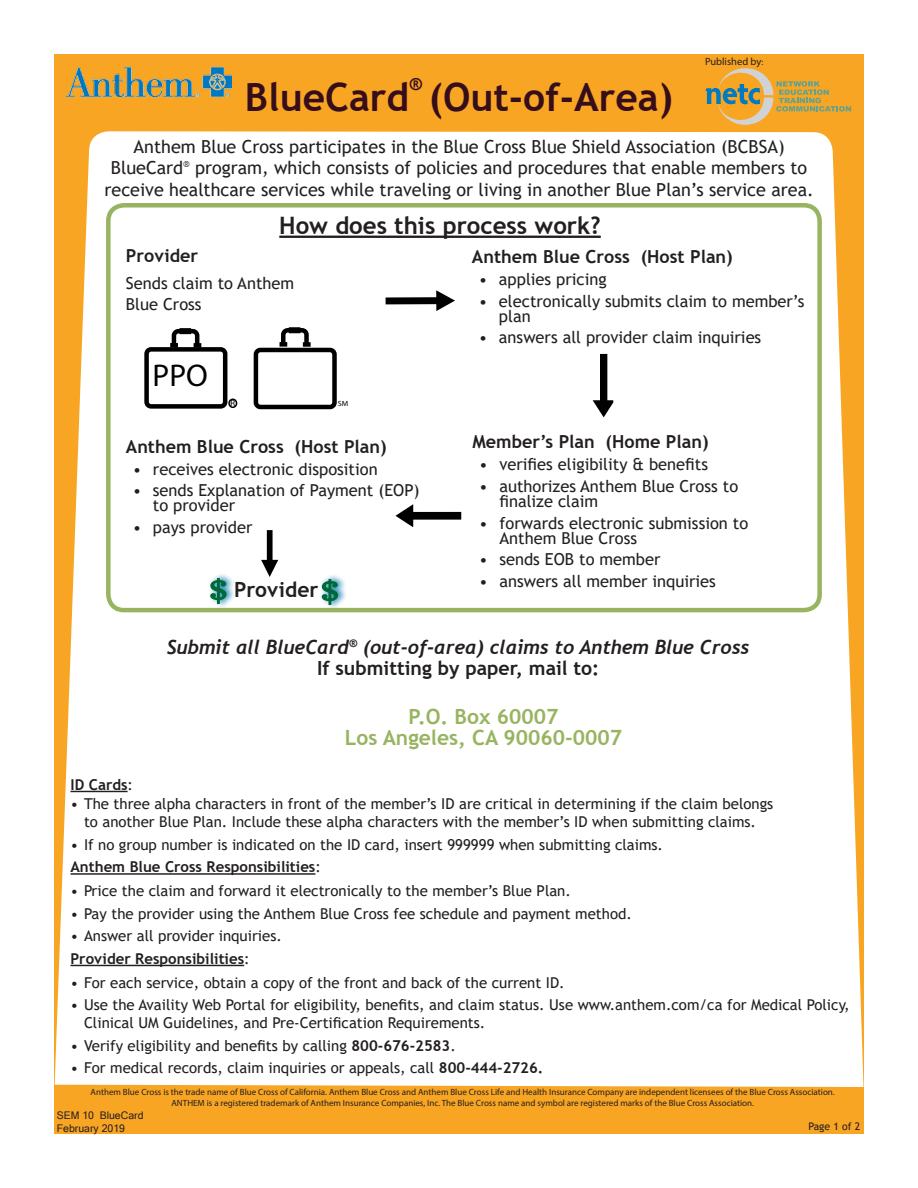
<style>
.page{position:relative;width:918px;height:1188px;background:#fff}
.page>*{position:absolute;margin:0;border:0;box-sizing:border-box;transform-origin:0 0}
.t1{font:700 39px "Trebuchet MS";color:#360e1b}
.t2{font:31.5px "Myriad Pro";color:#000}
.t3{font:700 24px "Trebuchet MS";color:#231f20}
.t4{font:700 21px "Trebuchet MS";color:#98b460}
.t5{font:700 21px "Trebuchet MS";color:#231f20}
.t6{font:italic 700 19.5px "Trebuchet";color:#231f20}
.t7{font:700 19.5px "Trebuchet MS";color:#231f20}
.t8{font:18px/21.6px "Trebuchet MS";color:#231f20;text-align:center}
.t9{font:700 18px "Trebuchet MS";color:#231f20}
.t10{font:700 18px "Trebuchet MS";color:#360e1b}
.t11{font:16.5px/15px "Trebuchet MS";color:#231f20}
.t12{font:15px/18px "Trebuchet MS";color:#231f20;text-align:center}
.t13{font:700 15px "Trebuchet MS";color:#231f20}
.t14{font:10.5px "Microsoft Sans Serif";color:#231f20}
.t15{font:10.5px "Myriad Pro";color:#231f20}
.t16{font:10.5px "Trebuchet MS";color:#231f20}
.t17{font:9px/10.8px "Myriad Pro";color:#231f20;text-align:center}
.t18{font:9px "Myriad Pro";color:#000;scale:1.08 1}
.t19{font:7.5px "Myriad Pro";color:#000;scale:1.08 1}
.s1{font-size:9px}
.s2{font-weight:400}
.s3{font-weight:700}
</style>
<div class="page">
<div style="left:54px;top:54px;width:810px;height:1080px;background:#f9a524"></div>
<div style="left:55px;top:131px;width:809px;height:956px;background:#fff"></div>
<div style="left:106px;top:203px;width:716px;height:409px;border:4px solid #98b460;border-radius:16px"></div>
<svg style="left:208px;top:572px;width:27px;height:38px"></svg>
<svg style="left:209px;top:577px;width:18px;height:28px"></svg>
<hr style="left:70px;top:791px;width:58px;height:1px;background:#231f20">
<hr style="left:70px;top:873px;width:245px;height:2px;background:#231f20">
<hr style="left:70px;top:965px;width:174px;height:1px;background:#231f20">
<hr style="left:279px;top:236px;width:322px;height:2px;background:#231f20">
<svg style="left:705px;top:68px;width:146px;height:57px"></svg>
<img style="left:66px;top:67px;width:165px;height:30px">
<div style="left:267px;top:530px;width:6px;height:33px;background:#000"></div>
<svg style="left:261px;top:560px;width:17px;height:17px"></svg>
<div style="left:386px;top:297px;width:53px;height:7px;background:#000"></div>
<svg style="left:436px;top:290px;width:19px;height:21px"></svg>
<div style="left:410px;top:512px;width:51px;height:7px;background:#000"></div>
<svg style="left:395px;top:504px;width:18px;height:23px"></svg>
<div style="left:147px;top:349px;width:78px;height:57px;background:#fff;border-radius:4px"></div>
<div style="left:144px;top:347px;width:83px;height:62px;border:4px solid #000;border-radius:4px"></div>
<svg style="left:169px;top:327px;width:33px;height:24px"></svg>
<div style="left:179px;top:328px;width:12px;height:6px;background:#000"></div>
<div style="left:228px;top:398px;width:9px;height:10px;border:2px solid #000;border-radius:50%"></div>
<svg style="left:319px;top:573px;width:28px;height:38px"></svg>
<svg style="left:321px;top:578px;width:18px;height:28px"></svg>
<div style="left:256px;top:350px;width:79px;height:57px;background:#fff;border-radius:4px"></div>
<div style="left:254px;top:348px;width:83px;height:61px;border:4px solid #000;border-radius:4px"></div>
<svg style="left:279px;top:326px;width:32px;height:24px"></svg>
<div style="left:303px;top:342px;width:8px;height:5px;background:#000"></div>
<div style="left:289px;top:327px;width:11px;height:6px;background:#000"></div>
<div style="left:600px;top:354px;width:7px;height:49px;background:#000"></div>
<svg style="left:593px;top:400px;width:20px;height:17px"></svg>
<p class="t1" style="left:245px;top:73px;width:166px">BlueCard</p>
<p class="t10" style="left:409px;top:72px;width:14px">®</p>
<p class="t1" style="left:429px;top:73px;width:246px">(Out-of-Area)</p>
<p class="t15" style="left:705px;top:55px;width:60px">Published by<span class="s1">:</span></p>
<p class="t8" style="left:105px;top:135px;width:711px">Anthem Blue Cross participates in the Blue Cross Blue Shield Association (BCBSA)<br>BlueCard<sup>®</sup> program, which consists of policies and procedures that enable members to receive healthcare services while traveling or living in another Blue Plan’s service area.</p>
<p class="t3" style="left:279px;top:210px;width:323px">How does this process work?</p>
<p class="t9" style="left:126px;top:244px;width:74px">Provider</p>
<p class="t11" style="left:126px;top:273px;width:170px;line-height:21px">Sends claim to Anthem<br>Blue Cross</p>
<h2 class="t2" style="left:153px;top:356px;width:57px">PPO</h2>
<p class="t18" style="left:230px;top:398px;width:6px">R</p>
<p class="t19" style="left:338px;top:399px;width:11px">SM</p>
<p class="t9" style="left:126px;top:435px;width:262px">Anthem Blue Cross (Host Plan)</p>
<p class="t11" style="left:133px;top:461px;width:247px">• receives electronic disposition</p>
<p class="t11" style="left:153px;top:483px;width:268px;text-indent:-20px">• sends Explanation of Payment (EOP) to provider</p>
<p class="t11" style="left:133px;top:520px;width:121px">• pays provider</p>
<p class="t5" style="left:234px;top:577px;width:86px">Provider</p>
<p class="t9" style="left:472px;top:245px;width:262px">Anthem Blue Cross (Host Plan)</p>
<p class="t11" style="left:479px;top:271px;width:129px">• applies pricing</p>
<p class="t11" style="left:499px;top:293px;width:307px;text-indent:-20px">• electronically submits claim to member’s plan</p>
<p class="t11" style="left:479px;top:330px;width:284px">• answers all provider claim inquiries</p>
<p class="t9" style="left:472px;top:431px;width:238px">Member’s Plan (Home Plan)</p>
<p class="t11" style="left:479px;top:457px;width:230px">• verifies eligibility &amp; benefits</p>
<p class="t11" style="left:499px;top:478px;width:240px;text-indent:-20px">• authorizes Anthem Blue Cross to finalize claim</p>
<p class="t11" style="left:499px;top:515px;width:250px;text-indent:-20px">• forwards electronic submission to<br>Anthem Blue Cross</p>
<p class="t11" style="left:479px;top:552px;width:183px">• sends EOB to member</p>
<p class="t11" style="left:479px;top:574px;width:238px">• answers all member inquiries</p>
<p class="t6" style="left:167px;top:635px;width:584px">Submit all BlueCard<sup>®</sup> (out-of-area) claims to Anthem Blue Cross</p>
<p class="t7" style="left:317px;top:656px;width:284px">If submitting by paper, mail to:</p>
<p class="t4" style="left:408px;top:703px;width:151px">P.O. Box 60007</p>
<p class="t4" style="left:345px;top:724px;width:279px">Los Angeles, CA 90060-0007</p>
<p class="t13" style="left:70px;top:775px;width:64px">ID Cards<span class="s2">:</span></p>
<p class="t12" style="left:70px;top:795px;width:704px">• The three alpha characters in front of the member’s ID are critical in determining if the claim belongs to another Blue Plan. Include these alpha characters with the member’s ID when submitting claims.</p>
<p class="t12" style="left:70px;top:835px;width:594px">• If no group number is indicated on the ID card, insert 999999 when submitting claims.</p>
<p class="t13" style="left:70px;top:857px;width:252px">Anthem Blue Cross Responsibilities<span class="s2">:</span></p>
<p class="t12" style="left:70px;top:882px;width:502px">• Price the claim and forward it electronically to the member’s Blue Plan.</p>
<p class="t12" style="left:70px;top:904px;width:563px">• Pay the provider using the Anthem Blue Cross fee schedule and payment method.</p>
<p class="t12" style="left:70px;top:927px;width:213px">• Answer all provider inquiries.</p>
<p class="t13" style="left:70px;top:949px;width:181px">Provider Responsibilities<span class="s2">:</span></p>
<p class="t12" style="left:70px;top:973px;width:496px">• For each service, obtain a copy of the front and back of the current ID.</p>
<p class="t12" style="left:84px;top:996px;width:767px;text-align:left;text-indent:-14px">• Use the Availity Web Portal for eligibility, benefits, and claim status. Use www.anthem.com/ca for Medical Policy,<br>Clinical UM Guidelines, and Pre-Certification Requirements.</p>
<p class="t12" style="left:70px;top:1036px;width:387px">• Verify eligibility and benefits by calling <span class="s3">800-676-2583</span>.</p>
<p class="t12" style="left:70px;top:1059px;width:474px">• For medical records, claim inquiries or appeals, call <span class="s3">800-444-2726.</span></p>
<p class="t17" style="left:91px;top:1087px;width:746px">Anthem Blue Cross is the trade name of Blue Cross of California. Anthem Blue Cross and Anthem Blue Cross Life and Health Insurance Company are independent licensees of the Blue Cross Association.<br>ANTHEM is a registered trademark of Anthem Insurance Companies, Inc. The Blue Cross name and symbol are registered marks of the Blue Cross Association.</p>
<p class="t14" style="left:57px;top:1109px;width:88px">SEM 10 BlueCard</p>
<p class="t14" style="left:57px;top:1121px;width:70px">February 2019</p>
<p class="t16" style="left:808px;top:1120px;width:53px">Page 1 of 2</p>
</div>
